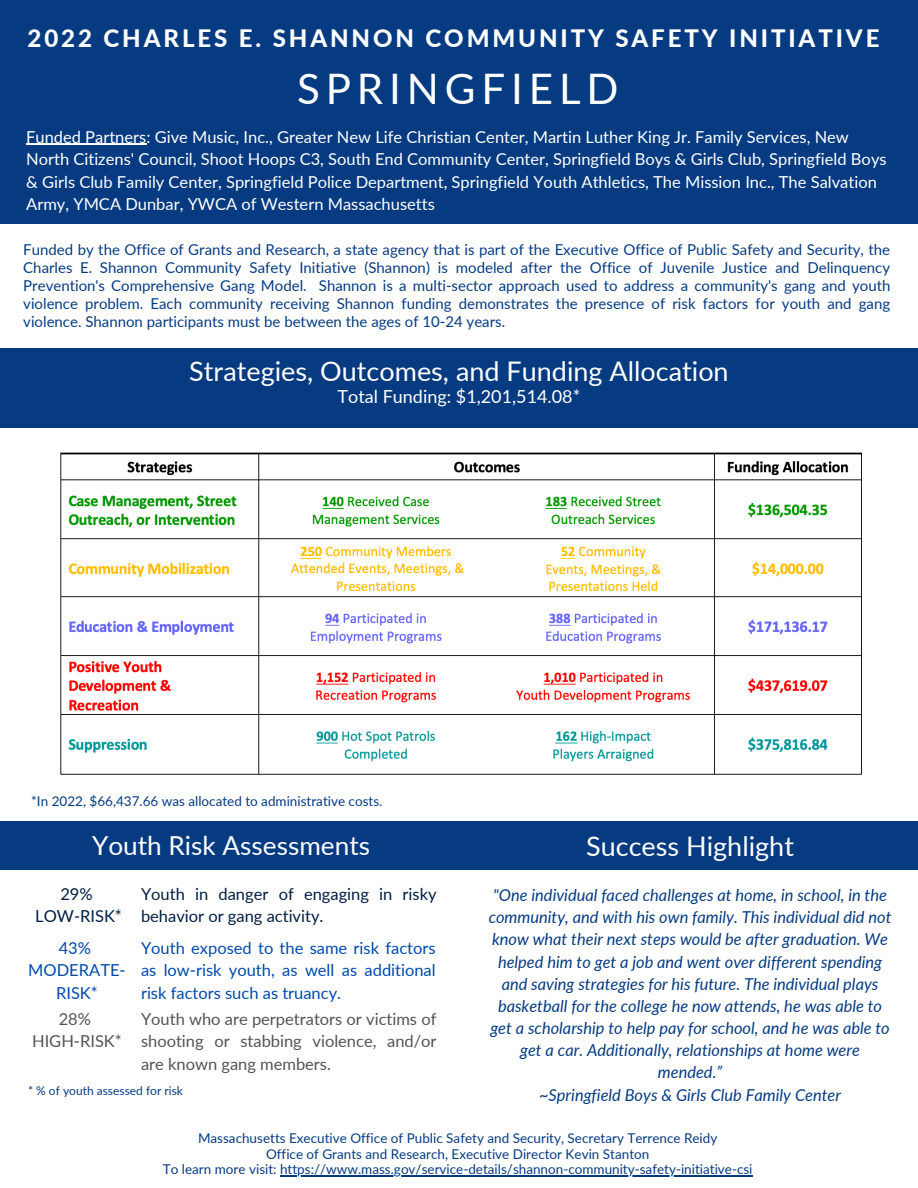
<style>
.page{position:relative;width:918px;height:1188px;background:#fff}
.page>*{position:absolute;margin:0;border:0;box-sizing:border-box;transform-origin:0 0}
.t1{font:42.15px "Lato";letter-spacing:.14em;color:#fff}
.t2{font:27px "Lato";color:#fff}
.t3{font:26.1px "Lato";color:#fff}
.t4{font:800 24px "Lato";letter-spacing:.12em;color:#fff}
.t5{font:18px "Lato";color:#fff}
.t6{font:16.5px/22.5px "Lato";color:#fff}
.t7{font:16.5px/22.5px "Lato";color:#004aad;text-align:justify}
.t8{font:16.5px/22.5px "Lato";color:#545454;text-align:center}
.t9{font:16.5px/22.5px "Lato";color:#021e44}
.t10{font:italic 16.35px/22.2px "Lato";color:#063b82;text-align:center}
.t11{font:15px/18px "Lato";color:#063b82;text-align:justify}
.t12{font:13.5px/15.8px "Lato";color:#063b82;text-align:center}
.t13{font:12px "Lato";color:#063b82}
</style>
<div class="page">
<div style="left:0;top:0;width:918px;height:223px;background:#063b82"></div>
<div style="left:0;top:348px;width:918px;height:79px;background:#063b82"></div>
<div style="left:0;top:822px;width:918px;height:48px;background:#063b82"></div>
<img style="left:60px;top:452px;width:802px;height:323px">
<hr style="left:26px;top:144px;width:120px;height:1px;background:#fff">
<hr style="left:280px;top:1176px;width:473px;height:1px;background:#063b82">
<h3 class="t4" style="left:28px;top:24px;width:853px">2022 CHARLES E. SHANNON COMMUNITY SAFETY INITIATIVE</h3>
<h1 class="t1" style="left:297px;top:62px;width:323px">SPRINGFIELD</h1>
<p class="t6" style="left:26px;top:125px;width:862px">Funded Partners: Give Music, Inc., Greater New Life Christian Center, Martin Luther King Jr. Family Services, New North Citizens' Council, Shoot Hoops C3, South End Community Center, Springfield Boys &amp; Girls Club, Springfield Boys &amp; Girls Club Family Center, Springfield Police Department, Springfield Youth Athletics, The Mission Inc., The Salvation Army, YMCA Dunbar, YWCA of Western Massachusetts</p>
<p class="t11" style="left:23px;top:240px;width:869px">Funded by the Office of Grants and Research, a state agency that is part of the Executive Office of Public Safety and Security, the Charles E. Shannon Community Safety Initiative (Shannon) is modeled after the Office of Juvenile Justice and Delinquency Prevention's Comprehensive Gang Model. Shannon is a multi-sector approach used to address a community's gang and youth violence problem. Each community receiving Shannon funding demonstrates the presence of risk factors for youth and gang violence. Shannon participants must be between the ages of 10-24 years.</p>
<h2 class="t2" style="left:189px;top:354px;width:541px">Strategies, Outcomes, and Funding Allocation</h2>
<p class="t5" style="left:338px;top:385px;width:244px">Total Funding: $1,201,514.08*</p>
<p class="t12" style="left:31px;top:793px;width:353px">*In 2022, $66,437.66 was allocated to administrative costs.</p>
<h3 class="t3" style="left:92px;top:829px;width:279px">Youth Risk Assessments</h3>
<h2 class="t2" style="left:586px;top:829px;width:209px">Success Highlight</h2>
<p class="t10" style="left:489px;top:884px;width:404px">"One individual faced challenges at home, in school, in the community, and with his own family. This individual did not know what their next steps would be after graduation. We helped him to get a job and went over different spending and saving strategies for his future. The individual plays basketball for the college he now attends, he was able to get a scholarship to help pay for school, and he was able to get a car. Additionally, relationships at home were mended.”<br>~Springfield Boys &amp; Girls Club Family Center</p>
<p class="t9" style="left:141px;top:882px;width:297px">Youth in danger of engaging in risky behavior or gang activity.</p>
<p class="t7" style="left:141px;top:936px;width:296px">Youth exposed to the same risk factors as low-risk youth, as well as additional risk factors such as truancy.</p>
<p class="t9" style="left:35px;top:882px;width:88px;text-align:center">29%<br>LOW-RISK*</p>
<p class="t7" style="left:28px;top:936px;width:99px;text-align:center">43%<br>MODERATE-<br>RISK*</p>
<p class="t8" style="left:32px;top:1007px;width:91px">28%<br>HIGH-RISK*</p>
<p class="t8" style="left:141px;top:1007px;width:297px;text-align:justify">Youth who are perpetrators or victims of shooting or stabbing violence, and/or are known gang members.</p>
<p class="t13" style="left:28px;top:1083px;width:156px">* % of youth assessed for risk</p>
<p class="t12" style="left:163px;top:1130px;width:591px">Massachusetts Executive Office of Public Safety and Security, Secretary Terrence Reidy<br>Office of Grants and Research, Executive Director Kevin Stanton<br>To learn more visit: https://www.mass.gov/service-details/shannon-community-safety-initiative-csi</p>
</div>
